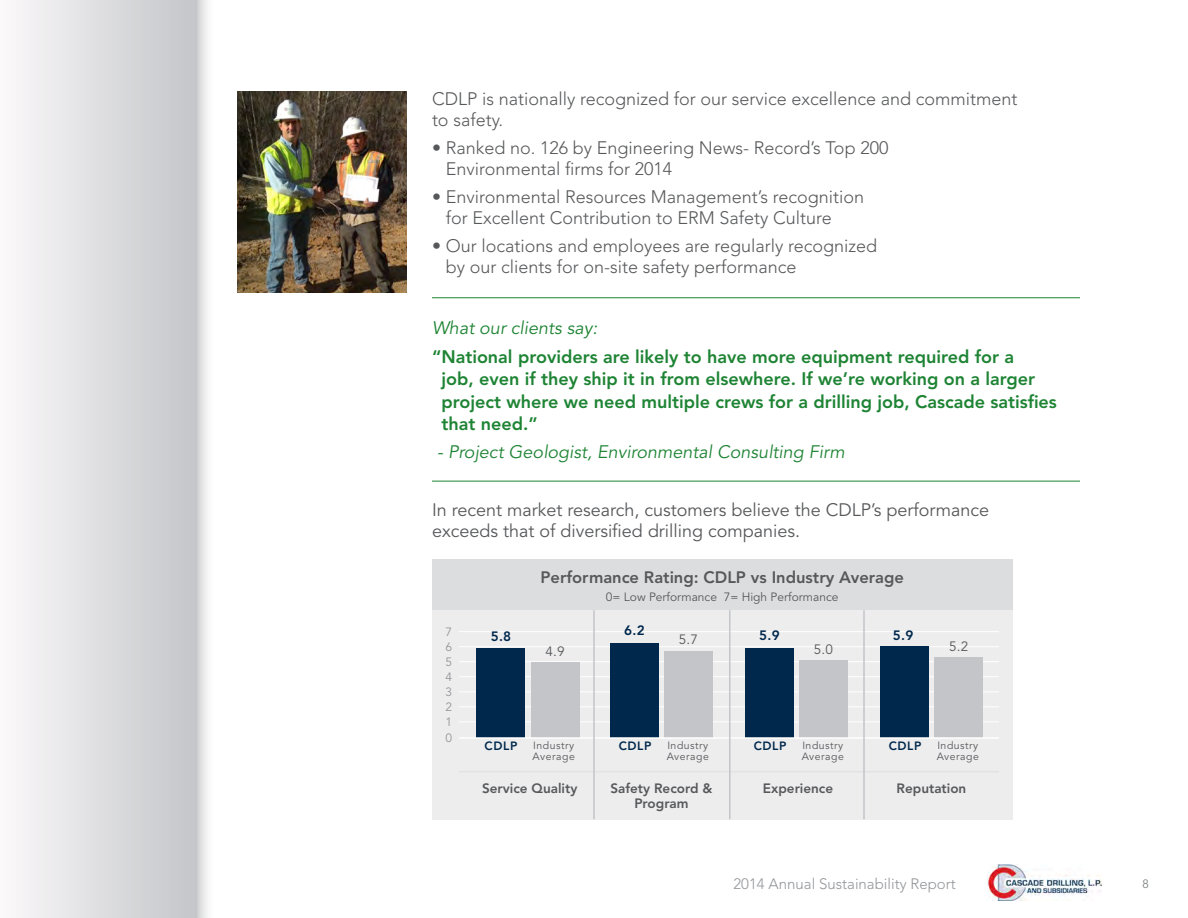
<style>
.page{position:relative;width:1188px;height:918px;background:#fff}
.page>*{position:absolute;margin:0;border:0;box-sizing:border-box;transform-origin:0 0}
.body_text{font:300 18px/21px "Avenir";color:#57585a}
.callout{font:800 18px/22.5px "Avenir";color:#1e8434}
.body_text-2{font:18px/21px "Avenir";color:#57585a}
.body_text-3{font:italic 18px "Avenir";color:#1e8434}
.bullets2{font:800 16.5px "Avenir";color:#57585a}
.t1{font:300 15px "Avenir";color:#939598}
.bullets2-2{font:800 13.5px/15px "Avenir";color:#57585a;text-align:center}
.bullets2-3{font:13.5px "Avenir";color:#57585a}
.bullets2-4{font:800 13.5px "Avenir";color:#00284c}
.bullets2-5{font:12px "Avenir";color:#57585a}
.bullets2-6{font:800 12px "Avenir";letter-spacing:.05em;color:#00284c}
.bullets2-7{font:12px "Avenir";color:#939598}
.t2{font:300 12px "Avenir";color:#76787b}
.bullets2-8{font:10.5px/10.5px "Avenir";letter-spacing:.05em;color:#57585a}
</style>
<div class="page">
<img style="left:987px;top:864px;width:114px;height:37px">
<div style="left:0;top:0;width:215px;height:918px;background:#76787b;opacity:.75"></div>
<div style="left:0;top:0;width:197px;height:918px;background:linear-gradient(to right,#fbf9fa,#c3c5c9)"></div>
<div style="left:432px;top:560px;width:580px;height:52px;background:#dcdddf"></div>
<div style="left:432px;top:610px;width:580px;height:209px;background:#ededee"></div>
<hr style="left:459px;top:631px;width:540px;height:1px;background:#fff">
<hr style="left:459px;top:661px;width:540px;height:1px;background:#fff">
<hr style="left:459px;top:691px;width:540px;height:1px;background:#fff">
<hr style="left:459px;top:721px;width:540px;height:1px;background:#fff">
<hr style="left:459px;top:706px;width:540px;height:1px;background:#fff">
<hr style="left:459px;top:676px;width:540px;height:1px;background:#fff">
<hr style="left:459px;top:646px;width:540px;height:1px;background:#fff">
<img style="left:238px;top:92px;width:168px;height:201px">
<hr style="left:432px;top:297px;width:648px;height:1px;background:#1e8434">
<hr style="left:432px;top:481px;width:648px;height:1px;background:#1e8434">
<div style="left:476px;top:649px;width:49px;height:89px;background:#00284c"></div>
<div style="left:610px;top:644px;width:49px;height:94px;background:#00284c"></div>
<div style="left:745px;top:649px;width:49px;height:89px;background:#00284c"></div>
<div style="left:880px;top:647px;width:49px;height:91px;background:#00284c"></div>
<div style="left:531px;top:663px;width:48px;height:75px;background:#c4c5c9"></div>
<div style="left:664px;top:651px;width:49px;height:87px;background:#c4c5c9"></div>
<div style="left:799px;top:661px;width:49px;height:77px;background:#c4c5c9"></div>
<div style="left:934px;top:657px;width:49px;height:81px;background:#c4c5c9"></div>
<hr style="left:459px;top:737px;width:540px;height:2px;background:#fff">
<hr style="left:459px;top:771px;width:540px;height:1px;background:#e2e2e4">
<hr style="left:593px;top:610px;width:2px;height:209px;background:#c4c5c9">
<hr style="left:729px;top:610px;width:1px;height:209px;background:#c4c5c9">
<hr style="left:863px;top:610px;width:2px;height:209px;background:#c4c5c9">
<p class="body_text" style="left:432px;top:89px;width:587px">CDLP is nationally recognized for our service excellence and commitment to safety.</p>
<p class="body_text" style="left:446px;top:137px;width:444px;text-indent:-14px">• Ranked no. 126 by Engineering News- Record’s Top 200<br>Environmental firms for 2014</p>
<p class="body_text" style="left:446px;top:186px;width:420px;text-indent:-14px">• Environmental Resources Management’s recognition for Excellent Contribution to ERM Safety Culture</p>
<p class="body_text" style="left:446px;top:235px;width:433px;text-indent:-14px">• Our locations and employees are regularly recognized by our clients for on-site safety performance</p>
<p class="body_text-3" style="left:432px;top:317px;width:167px">What our clients say:</p>
<p class="callout" style="left:441px;top:345px;width:617px;text-indent:-9px">“National providers are likely to have more equipment required for a<br>job, even if they ship it in from elsewhere. If we’re working on a larger project where we need multiple crews for a drilling job, Cascade satisfies that need.”</p>
<p class="body_text-3" style="left:437px;top:442px;width:409px">- Project Geologist, Environmental Consulting Firm</p>
<p class="body_text-2" style="left:432px;top:500px;width:559px">In recent market research, customers believe the CDLP’s performance exceeds that of diversified drilling companies.</p>
<p class="bullets2-7" style="left:446px;top:625px;width:8px">7</p>
<p class="bullets2-7" style="left:446px;top:640px;width:8px">6</p>
<p class="bullets2-7" style="left:446px;top:655px;width:8px">5</p>
<p class="bullets2-7" style="left:446px;top:670px;width:8px">4</p>
<p class="bullets2-7" style="left:446px;top:685px;width:8px">3</p>
<p class="bullets2-7" style="left:446px;top:700px;width:8px">2</p>
<p class="bullets2-7" style="left:446px;top:715px;width:8px">1</p>
<p class="bullets2-7" style="left:446px;top:730px;width:8px">0</p>
<p class="bullets2-4" style="left:491px;top:629px;width:22px">5.8</p>
<p class="bullets2" style="left:540px;top:567px;width:365px">Performance Rating: CDLP vs Industry Average</p>
<p class="bullets2-5" style="left:606px;top:590px;width:234px">0= Low Performance 7= High Performance</p>
<p class="bullets2-3" style="left:545px;top:643px;width:21px">4.9</p>
<p class="bullets2-4" style="left:624px;top:623px;width:22px">6.2</p>
<p class="bullets2-4" style="left:759px;top:627px;width:22px">5.9</p>
<p class="bullets2-4" style="left:893px;top:627px;width:22px">5.9</p>
<p class="bullets2-3" style="left:679px;top:631px;width:21px">5.7</p>
<p class="bullets2-3" style="left:814px;top:642px;width:21px">5.0</p>
<p class="bullets2-3" style="left:949px;top:639px;width:21px">5.2</p>
<p class="bullets2-8" style="left:533px;top:741px;width:43px">Industry</p>
<p class="bullets2-6" style="left:619px;top:739px;width:34px">CDLP</p>
<p class="bullets2-6" style="left:754px;top:739px;width:34px">CDLP</p>
<p class="bullets2-6" style="left:889px;top:739px;width:34px">CDLP</p>
<p class="bullets2-8" style="left:533px;top:751px;width:44px">Average</p>
<p class="bullets2-8" style="left:667px;top:741px;width:44px">Industry<br>Average</p>
<p class="bullets2-8" style="left:802px;top:741px;width:44px">Industry<br>Average</p>
<p class="bullets2-8" style="left:937px;top:741px;width:44px">Industry<br>Average</p>
<p class="bullets2-6" style="left:485px;top:739px;width:34px">CDLP</p>
<p class="bullets2-2" style="left:482px;top:781px;width:97px">Service Quality</p>
<p class="bullets2-2" style="left:610px;top:781px;width:104px">Safety Record &amp;<br>Program</p>
<p class="bullets2-2" style="left:763px;top:781px;width:72px">Experience</p>
<p class="bullets2-2" style="left:897px;top:781px;width:71px">Reputation</p>
<p class="t1" style="left:734px;top:875px;width:224px">2014 Annual Sustainability Report</p>
<p class="t2" style="left:1143px;top:876px;width:8px">8</p>
</div>
